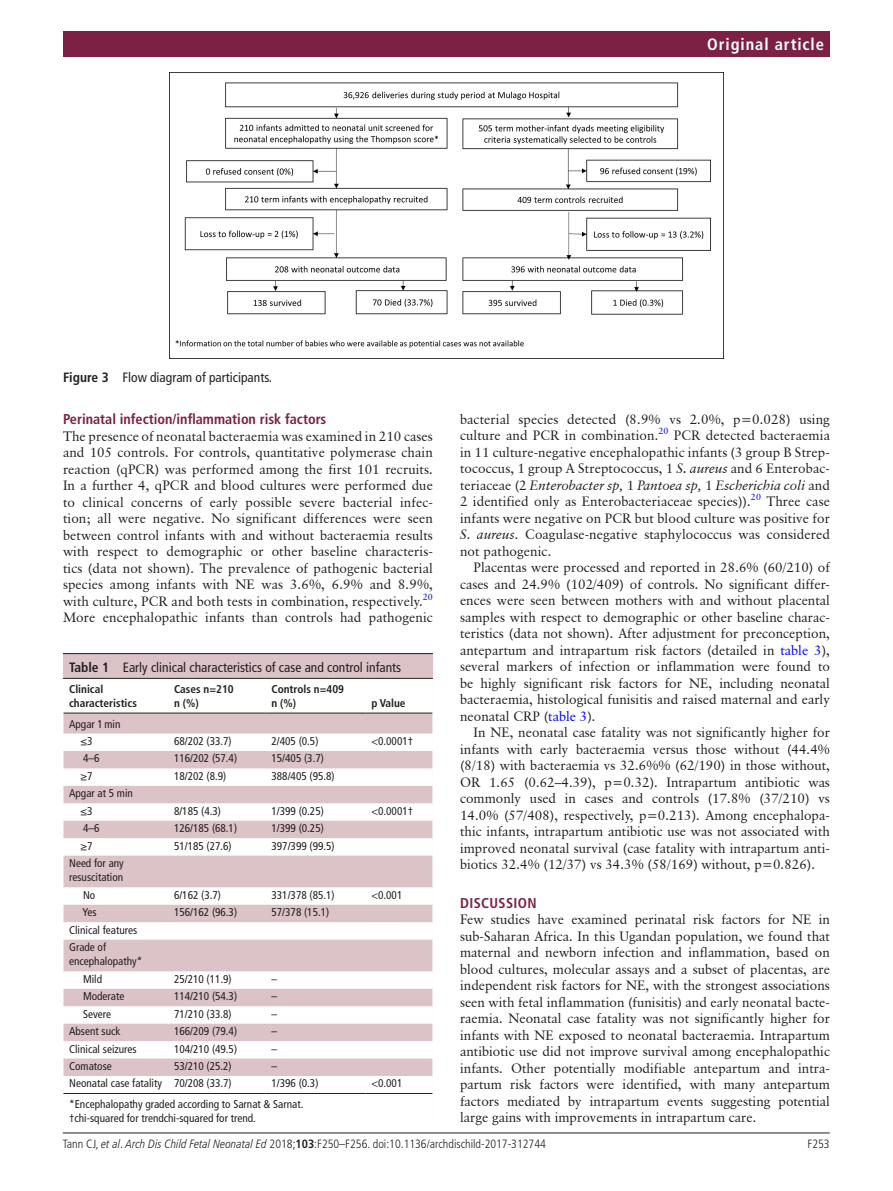
<style>
.page{position:relative;width:893px;height:1191px;background:#fff}
.page>*{position:absolute;margin:0;border:0;box-sizing:border-box;transform-origin:0 0}
.t1{font:700 condensed 16.5px "Frutiger LT Pro";letter-spacing:.055em;color:#fff}
.t2{font:700 condensed 14.25px "Frutiger LT Pro";color:#7c2143}
.t3{font:13.5px/16.5px "Classical Garamond BT";color:#231f20;text-align:justify}
.t4{font:condensed 13.5px "Frutiger LT Pro";color:#231f20}
.t5{font:300 condensed 12px "Frutiger LT Pro";color:#231f20}
.t6{font:condensed 11.25px/17.4px "Frutiger LT Pro";color:#231f20}
.t7{font:700 condensed 11.25px/14.2px "Frutiger LT Pro";color:#231f20}
.s1{font-weight:700}
.s2{font-style:italic}
.s3{color:#00f}
</style>
<div class="page">
<hr style="left:63px;top:1132px;width:767px;height:1px;background:#231f20">
<div style="left:63px;top:31px;width:767px;height:25px;background:#7c2143"></div>
<img style="left:170px;top:72px;width:553px;height:276px">
<div style="left:63px;top:653px;width:370px;height:469px;background:#dbc3c8"></div>
<hr style="left:63px;top:653px;width:370px;height:1px;background:#231f20">
<svg style="left:64px;top:679px;width:369px;height:442px;fill:#fdfcfc"></svg>
<hr style="left:63px;top:678px;width:105px;height:1px;background:#231f20">
<hr style="left:63px;top:712px;width:105px;height:1px;background:#231f20">
<hr style="left:168px;top:678px;width:98px;height:1px;background:#231f20">
<hr style="left:168px;top:712px;width:98px;height:1px;background:#231f20">
<hr style="left:266px;top:678px;width:99px;height:1px;background:#231f20">
<hr style="left:266px;top:712px;width:99px;height:1px;background:#231f20">
<hr style="left:365px;top:678px;width:68px;height:1px;background:#231f20">
<hr style="left:365px;top:712px;width:68px;height:1px;background:#231f20">
<hr style="left:63px;top:1093px;width:105px;height:1px;background:#231f20">
<hr style="left:168px;top:1093px;width:98px;height:1px;background:#231f20">
<hr style="left:266px;top:1093px;width:99px;height:1px;background:#231f20">
<hr style="left:365px;top:1093px;width:68px;height:1px;background:#231f20">
<hr style="left:63px;top:678px;width:1px;height:35px;background:#fff">
<svg style="left:63px;top:713px;width:1px;height:142px"></svg>
<hr style="left:63px;top:855px;width:1px;height:32px;background:#fff">
<svg style="left:63px;top:887px;width:1px;height:52px"></svg>
<hr style="left:63px;top:939px;width:1px;height:32px;background:#fff">
<svg style="left:63px;top:971px;width:1px;height:150px"></svg>
<hr style="left:63px;top:1107px;width:370px;height:1px;background:#fff">
<hr style="left:63px;top:1121px;width:370px;height:1px;background:#fff">
<p class="t1" style="left:707px;top:34px;width:118px">Original article</p>
<p class="t4" style="left:63px;top:370px;width:211px"><span class="s1">Figure 3</span> Flow diagram of participants.</p>
<p class="t2" style="left:63px;top:411px;width:265px">Perinatal infection/inflammation risk factors</p>
<p class="t3" style="left:63px;top:427px;width:371px">The presence of neonatal bacteraemia was examined in 210 cases and 105 controls. For controls, quantitative polymerase chain reaction (qPCR) was performed among the first 101 recruits.<br>In a further 4, qPCR and blood cultures were performed due to clinical concerns of early possible severe bacterial infec&shy;tion; all were negative. No significant differences were seen between control infants with and without bacteraemia results with respect to demographic or other baseline characteris&shy;tics (data not shown). The prevalence of pathogenic bacterial species among infants with NE was 3.6%, 6.9% and 8.9%, with culture, PCR and both tests in combination, respectively.<sup>20<br></sup>More encephalopathic infants than controls had pathogenic</p>
<p class="t4" style="left:69px;top:659px;width:334px"><span class="s1">Table 1</span> Early clinical characteristics of case and control infants</p>
<p class="t7" style="left:69px;top:682px;width:69px">Clinical characteristics</p>
<p class="t7" style="left:174px;top:682px;width:61px">Cases n=210 n (%)</p>
<p class="t7" style="left:272px;top:682px;width:74px">Controls n=409 n (%)</p>
<p class="t7" style="left:371px;top:696px;width:36px">p Value</p>
<p class="t6" style="left:80px;top:715px;width:42px;text-indent:-11px">Apgar 1min ≤3</p>
<p class="t6" style="left:174px;top:732px;width:59px">68/202 (33.7)</p>
<p class="t6" style="left:272px;top:732px;width:48px">2/405 (0.5)</p>
<p class="t6" style="left:371px;top:732px;width:43px">&lt;0.0001†</p>
<p class="t6" style="left:83px;top:750px;width:18px">4–6</p>
<p class="t6" style="left:174px;top:750px;width:65px">116/202 (57.4)</p>
<p class="t6" style="left:272px;top:750px;width:54px">15/405 (3.7)</p>
<p class="t6" style="left:80px;top:767px;width:14px">≥7</p>
<p class="t6" style="left:174px;top:767px;width:54px">18/202 (8.9)</p>
<p class="t6" style="left:272px;top:767px;width:65px">388/405 (95.8)</p>
<p class="t6" style="left:80px;top:784px;width:54px;text-indent:-11px">Apgar at 5 min ≤3</p>
<p class="t6" style="left:174px;top:802px;width:48px">8/185 (4.3)</p>
<p class="t6" style="left:272px;top:802px;width:54px">1/399 (0.25)</p>
<p class="t6" style="left:371px;top:802px;width:43px">&lt;0.0001†</p>
<p class="t6" style="left:83px;top:819px;width:18px">4–6</p>
<p class="t6" style="left:174px;top:819px;width:65px">126/185 (68.1)</p>
<p class="t6" style="left:272px;top:819px;width:54px">1/399 (0.25)</p>
<p class="t6" style="left:80px;top:837px;width:14px">≥7</p>
<p class="t6" style="left:174px;top:837px;width:59px">51/185 (27.6)</p>
<p class="t6" style="left:272px;top:837px;width:65px">397/399 (99.5)</p>
<p class="t6" style="left:69px;top:856px;width:56px;line-height:14.2px">Need for any resuscitation</p>
<p class="t6" style="left:83px;top:886px;width:14px">No</p>
<p class="t6" style="left:174px;top:886px;width:48px">6/162 (3.7)</p>
<p class="t6" style="left:272px;top:886px;width:65px">331/378 (85.1)</p>
<p class="t6" style="left:371px;top:886px;width:33px">&lt;0.001</p>
<p class="t6" style="left:82px;top:903px;width:16px">Yes</p>
<p class="t6" style="left:174px;top:903px;width:65px">156/162 (96.3)</p>
<p class="t6" style="left:272px;top:903px;width:59px">57/378 (15.1)</p>
<p class="t6" style="left:69px;top:921px;width:70px">Clinical features<br>Grade of</p>
<p class="t6" style="left:83px;top:952px;width:61px;text-indent:-14px">encephalopathy*<br>Mild</p>
<p class="t6" style="left:174px;top:970px;width:59px">25/210 (11.9)</p>
<p class="t6" style="left:272px;top:970px;width:7px">–</p>
<p class="t6" style="left:83px;top:987px;width:43px">Moderate</p>
<p class="t6" style="left:174px;top:987px;width:65px">114/210 (54.3)</p>
<p class="t6" style="left:272px;top:987px;width:7px">–</p>
<p class="t6" style="left:83px;top:1005px;width:30px">Severe</p>
<p class="t6" style="left:174px;top:1005px;width:59px">71/210 (33.8)</p>
<p class="t6" style="left:272px;top:1005px;width:7px">–</p>
<p class="t6" style="left:69px;top:1022px;width:53px">Absent suck</p>
<p class="t6" style="left:174px;top:1022px;width:65px">166/209 (79.4)</p>
<p class="t6" style="left:272px;top:1022px;width:7px">–</p>
<p class="t6" style="left:69px;top:1040px;width:69px">Clinical seizures</p>
<p class="t6" style="left:174px;top:1040px;width:65px">104/210 (49.5)</p>
<p class="t6" style="left:272px;top:1040px;width:7px">–</p>
<p class="t6" style="left:69px;top:1057px;width:44px">Comatose</p>
<p class="t6" style="left:174px;top:1057px;width:59px">53/210 (25.2)</p>
<p class="t6" style="left:272px;top:1057px;width:7px">–</p>
<p class="t6" style="left:69px;top:1075px;width:164px">Neonatal case fatality 70/208 (33.7)</p>
<p class="t6" style="left:272px;top:1075px;width:48px">1/396 (0.3)</p>
<p class="t6" style="left:371px;top:1075px;width:33px">&lt;0.001</p>
<p class="t6" style="left:69px;top:1097px;width:236px;line-height:14.2px">*Encephalopathy graded according to Sarnat &amp; Sarnat. †chi-squared for trendchi-squared for trend.</p>
<p class="t3" style="left:460px;top:411px;width:371px">bacterial species detected (8.9% vs 2.0%, p=0.028) using culture and PCR in combination.<sup>20</sup> PCR detected bacteraemia in 11 culture-negative encephalopathic infants (3 group B Strep&shy;tococcus, 1 group A Streptococcus, 1 <span class="s2">S. aureus</span> and 6 Enterobac&shy;teriaceae (2 <span class="s2">Enterobacter sp,</span> 1 <span class="s2">Pantoea sp,</span> 1 <span class="s2">Escherichia coli</span> and 2 identified only as Enterobacteriaceae species)).<sup>20</sup> Three case infants were negative on PCR but blood culture was positive for <span class="s2">S</span>. <span class="s2">aureus</span>. Coagulase-negative staphylococcus was considered not pathogenic.</p>
<p class="t3" style="left:460px;top:559px;width:371px;text-indent:14px">Placentas were processed and reported in 28.6% (60/210) of cases and 24.9% (102/409) of controls. No significant differ&shy;ences were seen between mothers with and without placental samples with respect to demographic or other baseline charac&shy;teristics (data not shown). After adjustment for preconception, antepartum and intrapartum risk factors (detailed in <span class="s3">table 3</span>), several markers of infection or inflammation were found to be highly significant risk factors for NE, including neonatal bacteraemia, histological funisitis and raised maternal and early neonatal CRP (<span class="s3">table 3</span>).</p>
<p class="t3" style="left:460px;top:724px;width:371px;text-indent:14px">In NE, neonatal case fatality was not significantly higher for infants with early bacteraemia versus those without (44.4% (8/18) with bacteraemia vs 32.6%% (62/190) in those without, OR 1.65 (0.62–4.39), p=0.32). Intrapartum antibiotic was commonly used in cases and controls (17.8% (37/210) vs 14.0% (57/408), respectively, p=0.213). Among encephalopa&shy;thic infants, intrapartum antibiotic use was not associated with improved neonatal survival (case fatality with intrapartum anti&shy;biotics 32.4% (12/37) vs 34.3% (58/169) without, p=0.826).</p>
<p class="t2" style="left:460px;top:894px;width:47px">Discussio</p>
<p class="t2" style="left:527px;top:894px;width:11px">n</p>
<p class="t3" style="left:460px;top:911px;width:371px">Few studies have examined perinatal risk factors for NE in sub-Saharan Africa. In this Ugandan population, we found that maternal and newborn infection and inflammation, based on blood cultures, molecular assays and a subset of placentas, are independent risk factors for NE, with the strongest associations seen with fetal inflammation (funisitis) and early neonatal bacte&shy;raemia. Neonatal case fatality was not significantly higher for infants with NE exposed to neonatal bacteraemia. Intrapartum antibiotic use did not improve survival among encephalopathic infants. Other potentially modifiable antepartum and intra&shy;partum risk factors were identified, with many antepartum factors mediated by intrapartum events suggesting potential large gains with improvements in intrapartum care.</p>
<p class="t5" style="left:63px;top:1136px;width:485px">Tann CJ, <span class="s2">et al</span>. <span class="s2">Arch Dis Child Fetal Neonatal Ed</span> 2018;<span class="s1">103</span>:F250–F256. doi:10.1136/archdischild-2017-312744</p>
<p class="t5" style="left:808px;top:1136px;width:24px">F253</p>
</div>
